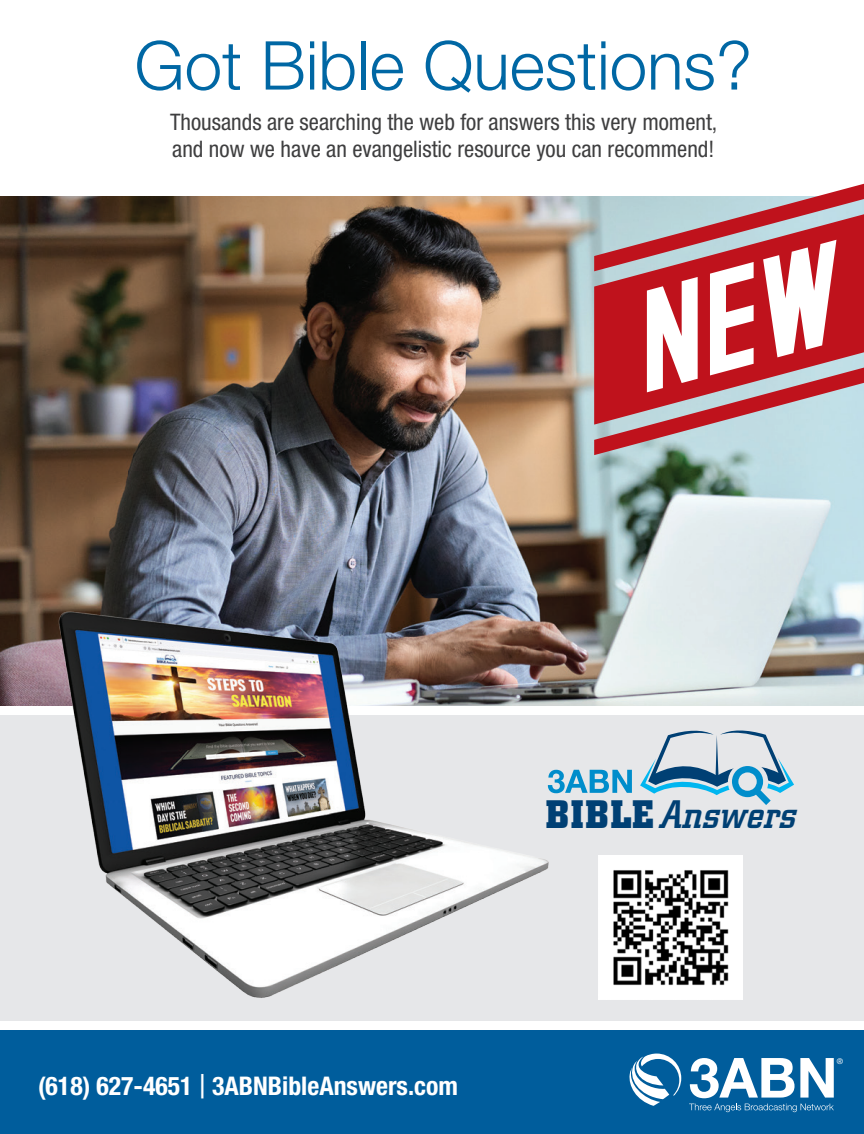
<style>
.page{position:relative;width:864px;height:1134px;background:#fff}
.page>*{position:absolute;margin:0;border:0;box-sizing:border-box;transform-origin:0 0}
.t1{font:300 67.5px "Helvetica Neue LT Pro";color:#0067a4}
.t2{font:italic 500 39.3px "City";letter-spacing:.015em;color:#004074}
.t3{font:700 condensed 25.8px "Helvetica Neue LT Pro";color:#fff}
.t4{font:condensed 22.8px/27.3px "Helvetica Neue LT Pro";color:#3e3e3f}
.t5{font:7.8px "Helvetica Neue LT Pro";color:#fff}
.s1{font-weight:700;font-style:normal}
.s2{font-weight:400;font-size:33px}
</style>
<div class="page">
<div style="left:0;top:1030px;width:864px;height:104px;background:#005d9c"></div>
<div style="left:0;top:716px;width:864px;height:305px;background:#e6e7e9"></div>
<img style="left:0;top:197px;width:864px;height:508px">
<svg style="left:594px;top:183px;width:270px;height:272px;fill:#bfdce3"></svg>
<svg style="left:594px;top:208px;width:270px;height:217px;background:#bd656d"></svg>
<svg style="left:647px;top:240px;width:189px;height:152px"></svg>
<img style="left:18px;top:554px;width:572px;height:444px">
<svg style="left:629px;top:1054px;width:205px;height:59px"></svg>
<svg style="left:548px;top:770px;width:84px;height:23px"></svg>
<svg style="left:640px;top:730px;width:154px;height:75px"></svg>
<img style="left:599px;top:856px;width:144px;height:144px">
<h1 class="t1" style="left:135px;top:24px;width:619px">Got Bible Questions?</h1>
<p class="t4" style="left:170px;top:108px;width:549px">Thousands are searching the web for answers this very moment, and now we have an evangelistic resource you can recommend!</p>
<h2 class="t2" style="left:546px;top:793px;width:251px"><span class="s1">BIBLE</span>Answers</h2>
<p class="t3" style="left:38px;top:1070px;width:421px">(618) 627-4651 <span class="s2">|</span> 3ABNBibleAnswers.com</p>
<p class="t5" style="left:837px;top:1056px;width:8px">®</p>
</div>
